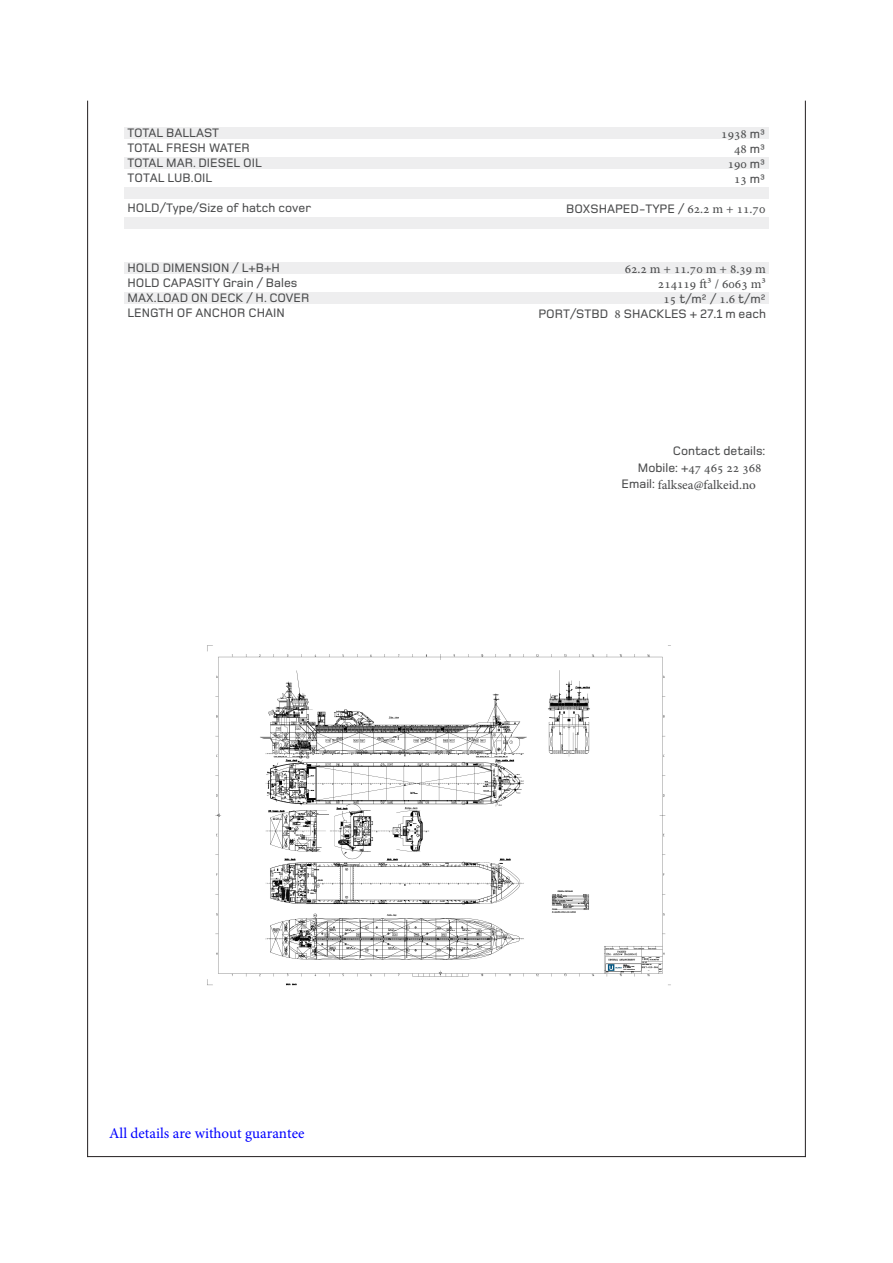
<style>
.page{position:relative;width:893px;height:1263px;background:#fff}
.page>*{position:absolute;margin:0;border:0;box-sizing:border-box;transform-origin:0 0}
.t1{font:15px "Minion Pro";color:#00f}
.t2{font:500 12.75px/15px "Foundry Monoline";color:#4b4c4d}
.t3{font:12.75px/15px "Adobe Hebrew";color:#4b4c4d;text-align:right}
.s1{font-family:"Foundry Monoline";font-weight:500}
.s2{font-family:"Adobe Hebrew";font-weight:400}
</style>
<div class="page">
<div style="left:124px;top:127px;width:645px;height:11px;background:#eeeeef"></div>
<div style="left:124px;top:157px;width:645px;height:11px;background:#eeeeef"></div>
<div style="left:124px;top:187px;width:645px;height:11px;background:#eeeeef"></div>
<div style="left:124px;top:217px;width:645px;height:11px;background:#eeeeef"></div>
<div style="left:124px;top:262px;width:645px;height:11px;background:#eeeeef"></div>
<div style="left:124px;top:292px;width:645px;height:11px;background:#eeeeef"></div>
<hr style="left:87px;top:101px;width:1px;height:1056px;background:#231f20">
<hr style="left:805px;top:101px;width:1px;height:1056px;background:#231f20">
<hr style="left:87px;top:1156px;width:719px;height:1px;background:#231f20">
<img style="left:207px;top:645px;width:464px;height:341px">
<p class="t2" style="left:128px;top:126px;width:136px">TOTAL BALLAST<br>TOTAL FRESH WATER<br>TOTAL MAR. DIESEL OIL<br>TOTAL LUB.OIL</p>
<p class="t2" style="left:128px;top:201px;width:185px">HOLD/Type/Size of hatch cover</p>
<p class="t2" style="left:128px;top:261px;width:154px">HOLD DIMENSION / L+B+H</p>
<p class="t2" style="left:128px;top:276px;width:171px">HOLD CAPASITY Grain / Bales</p>
<p class="t2" style="left:128px;top:291px;width:183px">MAX.LOAD ON DECK / H. COVER</p>
<p class="t2" style="left:128px;top:306px;width:159px">LENGTH OF ANCHOR CHAIN</p>
<p class="t3" style="left:721px;top:126px;width:46px">1938 <span class="s1">m³<br></span>48 <span class="s1">m³<br></span>190 <span class="s1">m³<br></span>13 <span class="s1">m³</span></p>
<p class="t2" style="left:566px;top:202px;width:201px">BOXSHAPED-TYPE / <span class="s2">62.2 m + 11.70</span></p>
<p class="t3" style="left:538px;top:261px;width:229px">62.2 m + 11.70 m + 8.39 m<br>214119 ft³ / 6063 m³<br>15 <span class="s1">t/m² /</span> 1.6 <span class="s1">t/m²<br>PORT/STBD</span> 8 <span class="s1">SHACKLES + 27</span>.<span class="s1">1 m each</span></p>
<p class="t2" style="left:673px;top:444px;width:94px">Contact details:</p>
<p class="t3" style="left:638px;top:461px;width:125px"><span class="s1">Mobile: +</span>47 465 22 368</p>
<p class="t3" style="left:622px;top:477px;width:136px"><span class="s1">Email:</span> falksea@falkeid.no</p>
<p class="t1" style="left:109px;top:1123px;width:197px">All details are without guarantee</p>
</div>
